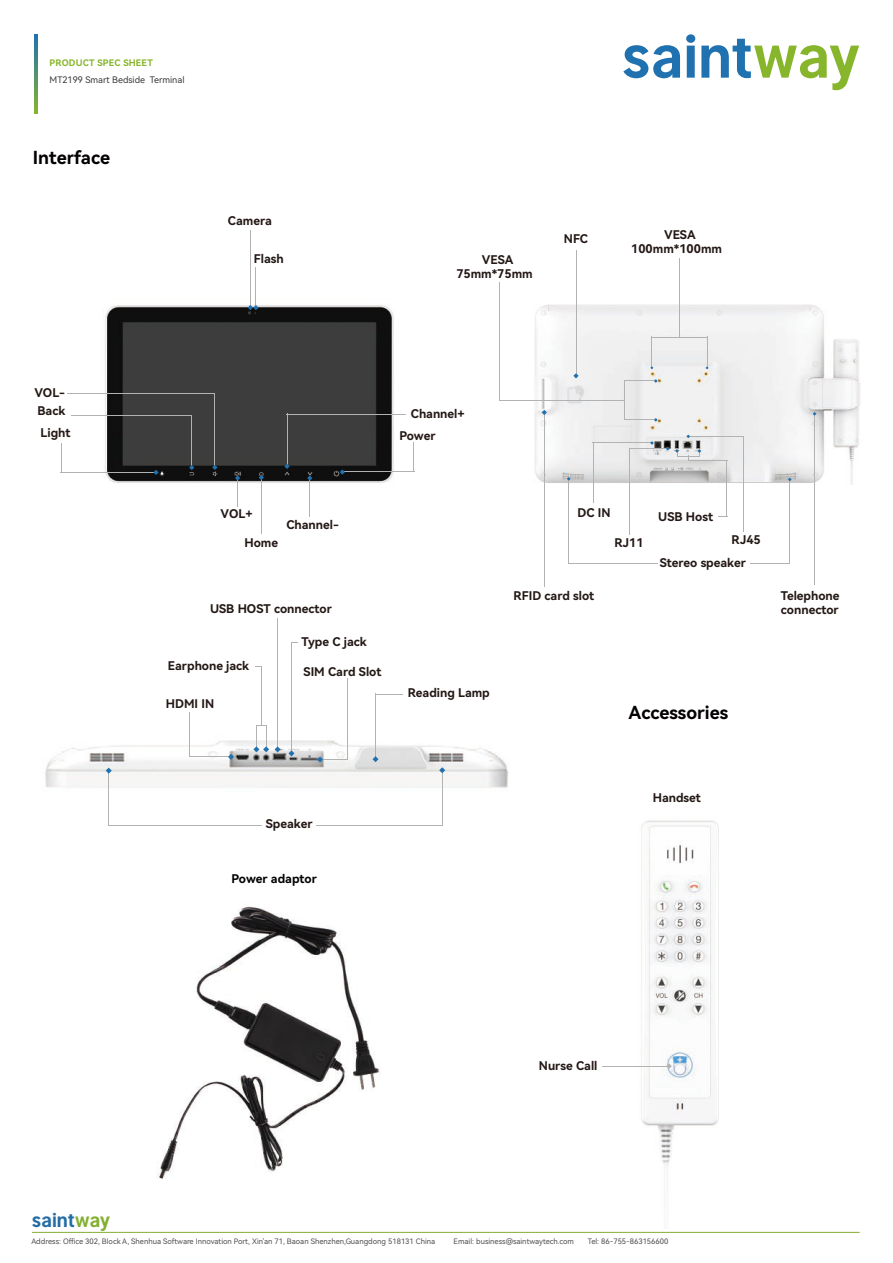
<style>
.page{position:relative;width:893px;height:1263px;background:#fff}
.page>*{position:absolute;margin:0;border:0;box-sizing:border-box;transform-origin:0 0}
.t1{font:700 19.35px "Inter UI";color:#236ca5}
.t2{font:18px "Harmony OS Sans SC Bold";color:#040000}
.t3{font:12px/14.4px "Harmony OS Sans SC Bold";color:#231815}
.t4{font:12px "Harmony OS Sans SC Bold";color:#040000}
.t5{font:9px "Harmony OS Sans SC";color:#3d3a39}
.t6{font:9px "Harmony OS Sans SC Bold";letter-spacing:.02em;color:#87b62c}
.t7{font:7.5px "Harmony OS Sans SC";color:#4e4d4d}
.s1{color:#83af31}
</style>
<div class="page">
<img style="left:157px;top:906px;width:223px;height:273px">
<img style="left:641px;top:820px;width:78px;height:389px">
<img style="left:45px;top:740px;width:463px;height:48px">
<hr style="left:189px;top:756px;width:42px;height:1px;background:#b2b2b2">
<hr style="left:347px;top:679px;width:1px;height:81px;background:#b2b2b2">
<hr style="left:291px;top:642px;width:1px;height:110px;background:#b2b2b2">
<hr style="left:442px;top:770px;width:1px;height:55px;background:#b2b2b2">
<hr style="left:277px;top:618px;width:1px;height:130px;background:#b2b2b2">
<hr style="left:261px;top:666px;width:1px;height:60px;background:#b2b2b2">
<hr style="left:375px;top:694px;width:1px;height:65px;background:#b2b2b2">
<hr style="left:316px;top:825px;width:127px;height:1px;background:#b2b2b2">
<hr style="left:108px;top:771px;width:1px;height:55px;background:#b2b2b2">
<hr style="left:108px;top:825px;width:153px;height:1px;background:#b2b2b2">
<svg style="left:376px;top:694px;width:27px;height:1px"></svg>
<hr style="left:189px;top:713px;width:1px;height:44px;background:#b2b2b2">
<svg style="left:228px;top:754px;width:6px;height:6px"></svg>
<svg style="left:317px;top:756px;width:31px;height:6px"></svg>
<svg style="left:253px;top:725px;width:16px;height:27px"></svg>
<svg style="left:439px;top:767px;width:6px;height:6px"></svg>
<svg style="left:288px;top:750px;width:6px;height:6px"></svg>
<svg style="left:275px;top:746px;width:6px;height:6px"></svg>
<svg style="left:373px;top:756px;width:6px;height:6px"></svg>
<svg style="left:106px;top:768px;width:6px;height:6px"></svg>
<img style="left:105px;top:305px;width:289px;height:178px">
<hr style="left:61px;top:472px;width:94px;height:1px;background:#b2b2b2">
<hr style="left:61px;top:443px;width:1px;height:30px;background:#b2b2b2">
<hr style="left:414px;top:442px;width:1px;height:30px;background:#b2b2b2">
<hr style="left:287px;top:414px;width:119px;height:1px;background:#b2b2b2">
<hr style="left:287px;top:414px;width:1px;height:51px;background:#b2b2b2">
<hr style="left:343px;top:471px;width:71px;height:1px;background:#b2b2b2">
<hr style="left:71px;top:415px;width:121px;height:1px;background:#b2b2b2">
<hr style="left:191px;top:415px;width:1px;height:51px;background:#b2b2b2">
<hr style="left:68px;top:393px;width:147px;height:1px;background:#b2b2b2">
<hr style="left:214px;top:393px;width:1px;height:73px;background:#b2b2b2">
<hr style="left:261px;top:478px;width:1px;height:56px;background:#b2b2b2">
<hr style="left:309px;top:478px;width:1px;height:39px;background:#b2b2b2">
<hr style="left:250px;top:230px;width:1px;height:78px;background:#b2b2b2">
<hr style="left:255px;top:267px;width:1px;height:41px;background:#b2b2b2">
<svg style="left:153px;top:470px;width:6px;height:5px"></svg>
<svg style="left:284px;top:464px;width:6px;height:5px"></svg>
<svg style="left:340px;top:469px;width:5px;height:6px"></svg>
<svg style="left:189px;top:465px;width:5px;height:5px"></svg>
<svg style="left:212px;top:465px;width:5px;height:5px"></svg>
<svg style="left:235px;top:475px;width:5px;height:31px"></svg>
<svg style="left:259px;top:475px;width:5px;height:5px"></svg>
<svg style="left:307px;top:475px;width:5px;height:6px"></svg>
<svg style="left:248px;top:305px;width:11px;height:5px"></svg>
<img style="left:535px;top:305px;width:325px;height:179px">
<hr style="left:544px;top:412px;width:1px;height:175px;background:#b2b2b2">
<hr style="left:814px;top:414px;width:1px;height:171px;background:#b2b2b2">
<hr style="left:568px;top:479px;width:1px;height:84px;background:#b2b2b2">
<hr style="left:789px;top:479px;width:1px;height:85px;background:#b2b2b2">
<hr style="left:593px;top:443px;width:1px;height:60px;background:#b2b2b2">
<hr style="left:629px;top:449px;width:1px;height:85px;background:#b2b2b2">
<hr style="left:750px;top:563px;width:40px;height:1px;background:#b2b2b2">
<hr style="left:568px;top:563px;width:90px;height:1px;background:#b2b2b2">
<hr style="left:652px;top:337px;width:1px;height:31px;background:#b2b2b2">
<hr style="left:652px;top:337px;width:55px;height:1px;background:#b2b2b2">
<hr style="left:707px;top:337px;width:1px;height:31px;background:#b2b2b2">
<hr style="left:680px;top:258px;width:1px;height:79px;background:#b2b2b2">
<hr style="left:727px;top:460px;width:1px;height:56px;background:#b2b2b2">
<hr style="left:593px;top:443px;width:59px;height:1px;background:#b2b2b2">
<hr style="left:629px;top:448px;width:39px;height:1px;background:#b2b2b2">
<hr style="left:743px;top:436px;width:1px;height:95px;background:#b2b2b2">
<hr style="left:688px;top:460px;width:39px;height:1px;background:#b2b2b2">
<hr style="left:688px;top:436px;width:56px;height:1px;background:#b2b2b2">
<hr style="left:624px;top:381px;width:32px;height:1px;background:#b2b2b2">
<hr style="left:624px;top:381px;width:1px;height:39px;background:#b2b2b2">
<hr style="left:624px;top:420px;width:32px;height:1px;background:#b2b2b2">
<hr style="left:499px;top:400px;width:125px;height:1px;background:#b2b2b2">
<hr style="left:576px;top:250px;width:1px;height:126px;background:#b2b2b2">
<hr style="left:499px;top:282px;width:1px;height:119px;background:#b2b2b2">
<svg style="left:542px;top:410px;width:5px;height:5px"></svg>
<svg style="left:813px;top:412px;width:3px;height:4px"></svg>
<svg style="left:567px;top:477px;width:4px;height:4px"></svg>
<svg style="left:788px;top:478px;width:4px;height:3px"></svg>
<svg style="left:650px;top:441px;width:4px;height:4px"></svg>
<svg style="left:666px;top:447px;width:35px;height:14px"></svg>
<svg style="left:686px;top:434px;width:4px;height:4px"></svg>
<svg style="left:654px;top:379px;width:4px;height:4px"></svg>
<svg style="left:654px;top:418px;width:4px;height:4px"></svg>
<svg style="left:573px;top:373px;width:6px;height:5px"></svg>
<hr style="left:602px;top:1066px;width:67px;height:1px;background:#b2b2b2">
<svg style="left:666px;top:1063px;width:6px;height:6px"></svg>
<svg style="left:623px;top:45px;width:57px;height:33px"></svg>
<svg style="left:686px;top:34px;width:9px;height:44px"></svg>
<svg style="left:701px;top:39px;width:158px;height:51px"></svg>
<hr style="left:32px;top:1232px;width:828px;height:1px;background:#83af31">
<svg style="left:34px;top:34px;width:3px;height:80px"></svg>
<p class="t6" style="left:50px;top:56px;width:105px">PRODUCT SPEC SHEET</p>
<p class="t5" style="left:50px;top:73px;width:136px">MT2199 Smart Bedside Terminal</p>
<h2 class="t2" style="left:33px;top:145px;width:79px">Interface</h2>
<p class="t3" style="left:34px;top:385px;width:32px">VOL-</p>
<p class="t3" style="left:37px;top:403px;width:29px">Back</p>
<p class="t3" style="left:41px;top:425px;width:31px">Light</p>
<p class="t3" style="left:228px;top:213px;width:46px">Camera</p>
<p class="t3" style="left:254px;top:251px;width:31px">Flash</p>
<p class="t3" style="left:456px;top:252px;width:78px;text-align:center">VESA<br>75mm*75mm</p>
<p class="t3" style="left:564px;top:231px;width:26px">NFC</p>
<p class="t3" style="left:631px;top:227px;width:92px;text-align:center">VESA<br>100mm*100mm</p>
<p class="t3" style="left:399px;top:402px;width:67px;line-height:21.8px;text-indent:11px">Channel+<br>Power</p>
<p class="t3" style="left:221px;top:506px;width:34px">VOL+</p>
<p class="t3" style="left:244px;top:535px;width:35px">Home</p>
<p class="t3" style="left:286px;top:517px;width:54px">Channel-</p>
<p class="t3" style="left:210px;top:601px;width:123px">USB HOST connector</p>
<p class="t3" style="left:168px;top:658px;width:83px">Earphone jack</p>
<p class="t3" style="left:166px;top:696px;width:50px">HDMI IN</p>
<p class="t3" style="left:301px;top:634px;width:67px">Type C jack</p>
<p class="t3" style="left:304px;top:664px;width:79px">SIM Card Slot</p>
<p class="t3" style="left:577px;top:505px;width:35px">DC IN</p>
<p class="t3" style="left:658px;top:509px;width:56px">USB Host</p>
<p class="t3" style="left:614px;top:535px;width:31px">RJ11</p>
<p class="t3" style="left:732px;top:532px;width:31px">RJ45</p>
<p class="t3" style="left:660px;top:555px;width:87px">Stereo speaker</p>
<p class="t3" style="left:514px;top:588px;width:82px">RFID card slot</p>
<p class="t3" style="left:781px;top:588px;width:60px">Telephone connector</p>
<p class="t3" style="left:408px;top:685px;width:83px">Reading Lamp</p>
<h2 class="t2" style="left:628px;top:700px;width:101px">Accessories</h2>
<p class="t3" style="left:266px;top:816px;width:48px">Speaker</p>
<p class="t4" style="left:232px;top:871px;width:87px">Power adaptor</p>
<p class="t3" style="left:653px;top:790px;width:50px">Handset</p>
<h1 class="t1" style="left:32px;top:1206px;width:80px">saint<span class="s1">way</span></h1>
<p class="t3" style="left:539px;top:1058px;width:60px">Nurse Call</p>
<p class="t7" style="left:31px;top:1236px;width:405px">Address: Office 302, Block A, Shenhua Software Innovation Port, Xin'an 71, Baoan Shenzhen,Guangdong 518131 China</p>
<p class="t7" style="left:454px;top:1236px;width:122px">Email: business@saintwaytech.com</p>
<p class="t7" style="left:588px;top:1236px;width:82px">Tel: 86-755-863156600</p>
</div>
